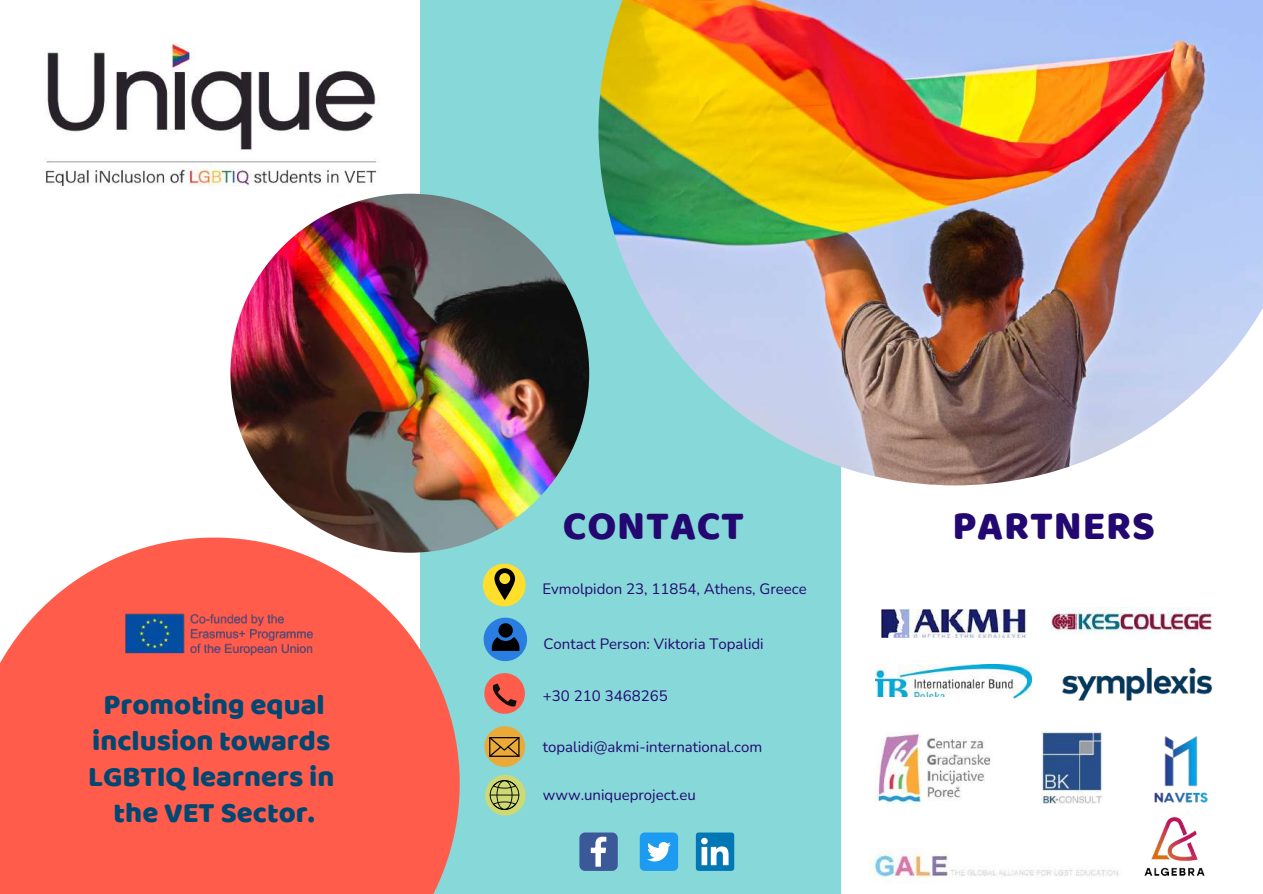
<style>
.page{position:relative;width:1263px;height:894px;background:#fff}
.page>*{position:absolute;margin:0;border:0;box-sizing:border-box;transform-origin:0 0}
.t1{font:41.4px "Baloo";letter-spacing:.02em;color:#230871}
.t2{font:29.1px/36px "Baloo";color:#004771;text-align:center}
.t3{font:15px "Nunito";color:#230871}
</style>
<div class="page">
<div style="left:421px;top:0;width:420px;height:893px;background:#87d8d8"></div>
<img style="left:598px;top:0;width:665px;height:485px">
<svg style="left:0;top:537px;width:460px;height:356px;background:#f97062"></svg>
<img style="left:45px;top:42px;width:333px;height:145px">
<img style="left:230px;top:194px;width:359px;height:358px;border-radius:50%">
<svg style="left:483px;top:563px;width:43px;height:43px"></svg>
<svg style="left:579px;top:832px;width:39px;height:38px"></svg>
<svg style="left:484px;top:726px;width:41px;height:40px"></svg>
<svg style="left:484px;top:673px;width:41px;height:40px"></svg>
<svg style="left:484px;top:617px;width:43px;height:44px"></svg>
<svg style="left:485px;top:775px;width:41px;height:40px"></svg>
<div style="left:696px;top:832px;width:38px;height:38px;background:#0177b5;border-radius:3px"></div>
<svg style="left:701px;top:837px;width:27px;height:27px"></svg>
<div style="left:640px;top:832px;width:38px;height:38px;background:#1d9bf0;border-radius:5px"></div>
<svg style="left:647px;top:842px;width:24px;height:19px"></svg>
<img style="left:124px;top:602px;width:191px;height:66px">
<img style="left:1041px;top:737px;width:61px;height:66px">
<img style="left:1051px;top:607px;width:162px;height:23px">
<img style="left:875px;top:664px;width:155px;height:36px">
<img style="left:1154px;top:737px;width:54px;height:66px">
<img style="left:1030px;top:630px;width:183px;height:107px">
<img style="left:874px;top:697px;width:131px;height:109px">
<img style="left:868px;top:848px;width:251px;height:35px">
<img style="left:882px;top:609px;width:144px;height:28px">
<img style="left:1144px;top:817px;width:61px;height:59px">
<h2 class="t2" style="left:88px;top:685px;width:248px">Promoting equal inclusion towards<br>LGBTIQ learners in the VET Sector.</h2>
<h1 class="t1" style="left:563px;top:500px;width:183px">CONTACT</h1>
<p class="t3" style="left:542px;top:578px;width:266px">Evmolpidon 23, 11854, Athens, Greece</p>
<p class="t3" style="left:543px;top:633px;width:222px">Contact Person: Viktoria Topalidi</p>
<p class="t3" style="left:543px;top:685px;width:126px">+30 210 3468265</p>
<p class="t3" style="left:543px;top:736px;width:221px">topalidi@akmi-international.com</p>
<p class="t3" style="left:543px;top:784px;width:154px">www.uniqueproject.eu</p>
<h1 class="t1" style="left:952px;top:500px;width:204px">PARTNERS</h1>
</div>
